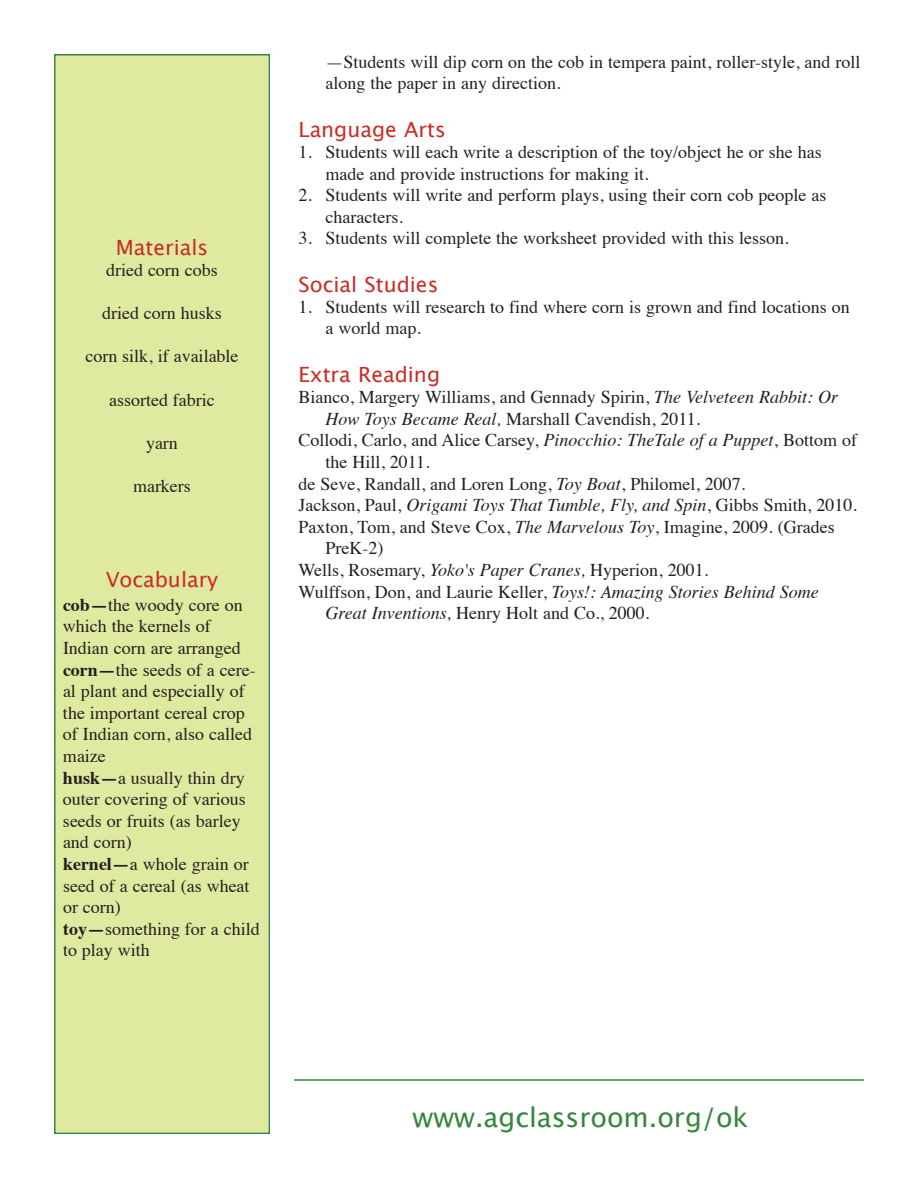
<style>
.page{position:relative;width:918px;height:1188px;background:#fff}
.page>*{position:absolute;margin:0;border:0;box-sizing:border-box;transform-origin:0 0}
.t1{font:27px "Lucida Grande";color:#35863e}
.t2{font:21px "Lucida Grande";color:#c92d27}
.t3{font:18px/21.6px "Times";color:#231f20}
.t4{font:italic 18px "Times";color:#231f20}
.s1{font-weight:700}
.s2{font-style:italic}
.s3{font-style:normal}
</style>
<div class="page">
<div style="left:56px;top:56px;width:212px;height:1076px;background:#dfe99f"></div>
<div style="left:54px;top:54px;width:216px;height:1080px;border:2px solid #35863e"></div>
<hr style="left:294px;top:1079px;width:570px;height:2px;background:#35863e">
<p class="t2" style="left:116px;top:235px;width:94px">Materials</p>
<p class="t3" style="left:106px;top:261px;width:113px">dried corn cobs</p>
<p class="t3" style="left:102px;top:304px;width:121px">dried corn husks</p>
<p class="t3" style="left:85px;top:347px;width:155px">corn silk, if available</p>
<p class="t3" style="left:109px;top:390px;width:107px">assorted fabric</p>
<p class="t3" style="left:146px;top:434px;width:33px">yarn</p>
<p class="t3" style="left:133px;top:477px;width:59px">markers</p>
<p class="t2" style="left:106px;top:567px;width:114px">Vocabulary</p>
<p class="t3" style="left:63px;top:596px;width:198px"><span class="s1">cob—</span>the woody core on which the kernels of<br>Indian corn are arranged <span class="s1">corn—</span>the seeds of a cere&shy;al plant and especially of the important cereal crop of Indian corn, also called maize<br><span class="s1">husk—</span>a usually thin dry outer covering of various seeds or fruits (as barley and corn)<br><span class="s1">kernel—</span>a whole grain or seed of a cereal (as wheat or corn)<br><span class="s1">toy—</span>something for a child to play with</p>
<p class="t3" style="left:326px;top:53px;width:536px">—Students will dip corn on the cob in tempera paint, roller-style, and roll along the paper in any direction.</p>
<p class="t2" style="left:298px;top:116px;width:149px">Language Arts</p>
<p class="t3" style="left:326px;top:143px;width:498px;text-indent:-27px">1. Students will each write a description of the toy/object he or she has made and provide instructions for making it.</p>
<p class="t3" style="left:326px;top:186px;width:502px;text-indent:-27px">2. Students will write and perform plays, using their corn cob people as characters.</p>
<p class="t3" style="left:299px;top:229px;width:492px">3. Students will complete the worksheet provided with this lesson.</p>
<p class="t2" style="left:298px;top:272px;width:141px">Social Studies</p>
<p class="t3" style="left:326px;top:298px;width:526px;text-indent:-27px">1. Students will research to find where corn is grown and find locations on a world map.</p>
<p class="t2" style="left:298px;top:362px;width:143px">extra reading</p>
<p class="t3" style="left:298px;top:388px;width:541px">Bianco, Margery Williams, and Gennady Spirin, <span class="s2">The Velveteen Rabbit: Or</span></p>
<p class="t3" style="left:326px;top:409px;width:376px"><span class="s2">How Toys Became Real,</span> Marshall Cavendish, 2011.</p>
<p class="t3" style="left:299px;top:431px;width:560px">Collodi, Carlo, and Alice Carsey, <span class="s2">Pinocchio: TheTale of a Puppet</span>, Bottom of</p>
<p class="t3" style="left:325px;top:453px;width:106px">the Hill, 2011.</p>
<p class="t3" style="left:298px;top:474px;width:448px">de Seve, Randall, and loren long, <span class="s2">Toy Boat</span>, Philomel, 2007.</p>
<p class="t4" style="left:298px;top:498px;width:560px"><span class="s3">Jackson, Paul,</span> Origami Toys That Tumble, Fly, and Spin<span class="s3">, Gibbs Smith, 2010.</span></p>
<p class="t3" style="left:299px;top:517px;width:538px">Paxton, Tom, and Steve Cox, <span class="s2">The Marvelous Toy</span>, Imagine, 2009. (Grades</p>
<p class="t3" style="left:326px;top:539px;width:59px">PreK-2)</p>
<p class="t3" style="left:299px;top:561px;width:411px">Wells, Rosemary, <span class="s2">Yoko's Paper Cranes,</span> Hyperion, 2001.</p>
<p class="t4" style="left:299px;top:584px;width:522px"><span class="s3">Wulffson, Don, and laurie Keller,</span> Toys!: Amazing Stories Behind Some</p>
<p class="t3" style="left:326px;top:604px;width:325px"><span class="s2">Great Inventions,</span> Henry Holt and Co., 2000.</p>
<h1 class="t1" style="left:413px;top:1101px;width:337px">www.agclassroom.org/ok</h1>
</div>
